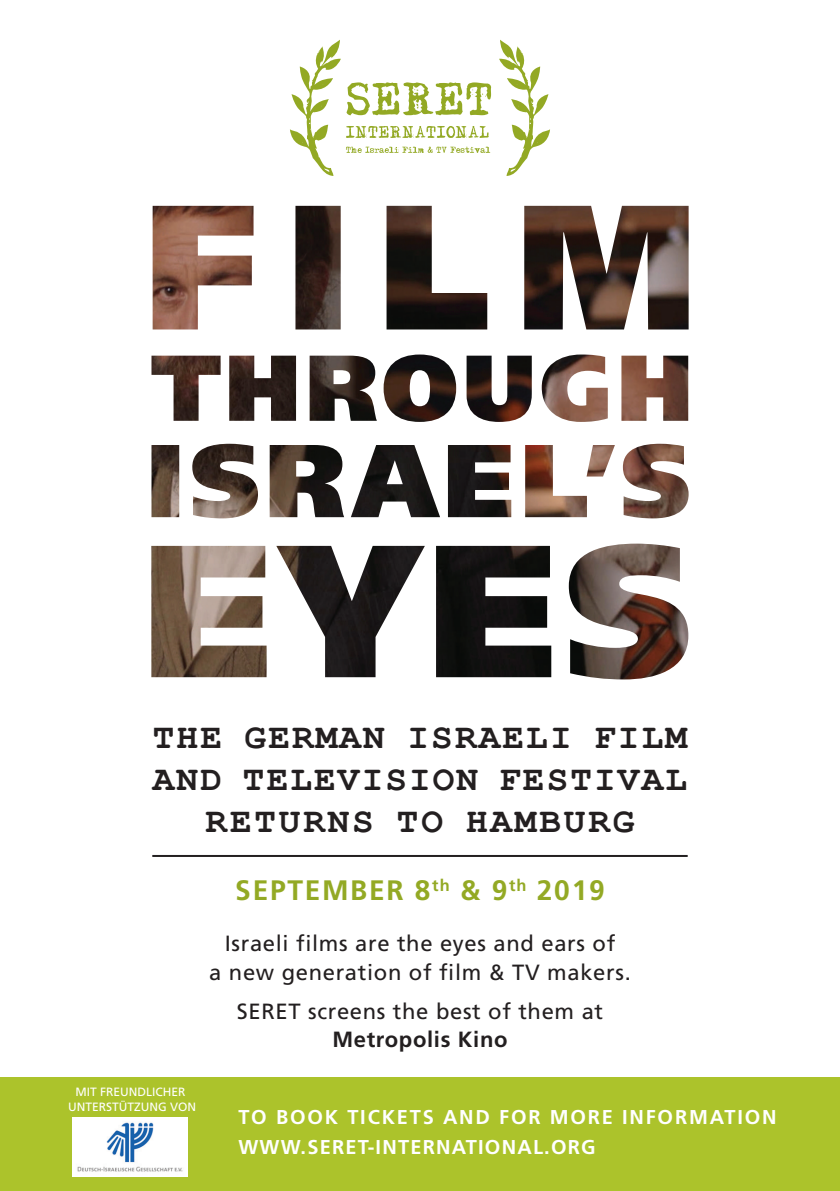
<style>
.page{position:relative;width:840px;height:1191px;background:#fff}
.page>*{position:absolute;margin:0;border:0;box-sizing:border-box;transform-origin:0 0}
.t1{font:700 36px "Courier New";letter-spacing:.06em;color:#231f20}
.t2{font:700 36px "Courier New";letter-spacing:.08em;color:#231f20}
.t3{font:700 28.2px "Frutiger";letter-spacing:.06em;color:#93a924}
.t4{font:22px/28px "Frutiger";letter-spacing:.03em;color:#231f20;text-align:center}
.t5{font:700 20px "Frutiger";letter-spacing:.09em;color:#fff}
.t6{font:700 20px "Frutiger";letter-spacing:.06em;color:#fff}
.t7{font:12px "Frutiger";color:#fff}
.s1{font-weight:700}
</style>
<div class="page">
<img style="left:151px;top:206px;width:537px;height:473px">
<div style="left:0;top:1077px;width:839px;height:114px;background:#acc32b"></div>
<svg style="left:499px;top:40px;width:50px;height:136px"></svg>
<svg style="left:290px;top:40px;width:201px;height:136px"></svg>
<hr style="left:152px;top:855px;width:535px;height:2px;background:#231f20">
<img style="left:73px;top:1117px;width:115px;height:59px">
<p class="t1" style="left:153px;top:714px;width:535px">THE GERMAN ISRAELI FILM</p>
<p class="t1" style="left:153px;top:756px;width:535px">AND TELEVISION FESTIVAL</p>
<p class="t2" style="left:205px;top:798px;width:430px">RETURNS TO HAMBURG</p>
<p class="t3" style="left:235px;top:873px;width:370px">SEPTEMBER 8<sup>th</sup> &amp; 9<sup>th</sup> 2019</p>
<p class="t7" style="left:75px;top:1084px;width:112px">MIT FREUNDLICHER</p>
<p class="t7" style="left:68px;top:1100px;width:130px">UNTERSTÜTZUNG VON</p>
<p class="t4" style="left:209px;top:929px;width:423px">Israeli films are the eyes and ears of<br>a new generation of film &amp; TV makers.</p>
<p class="t4" style="left:237px;top:997px;width:367px">SERET screens the best of them at<br><span class="s1">Metropolis Kino</span></p>
<p class="t5" style="left:238px;top:1105px;width:539px">TO BOOK TICKETS AND FOR MORE INFORMATION</p>
<p class="t6" style="left:238px;top:1135px;width:358px">WWW.SERET-INTERNATIONAL.ORG</p>
</div>
